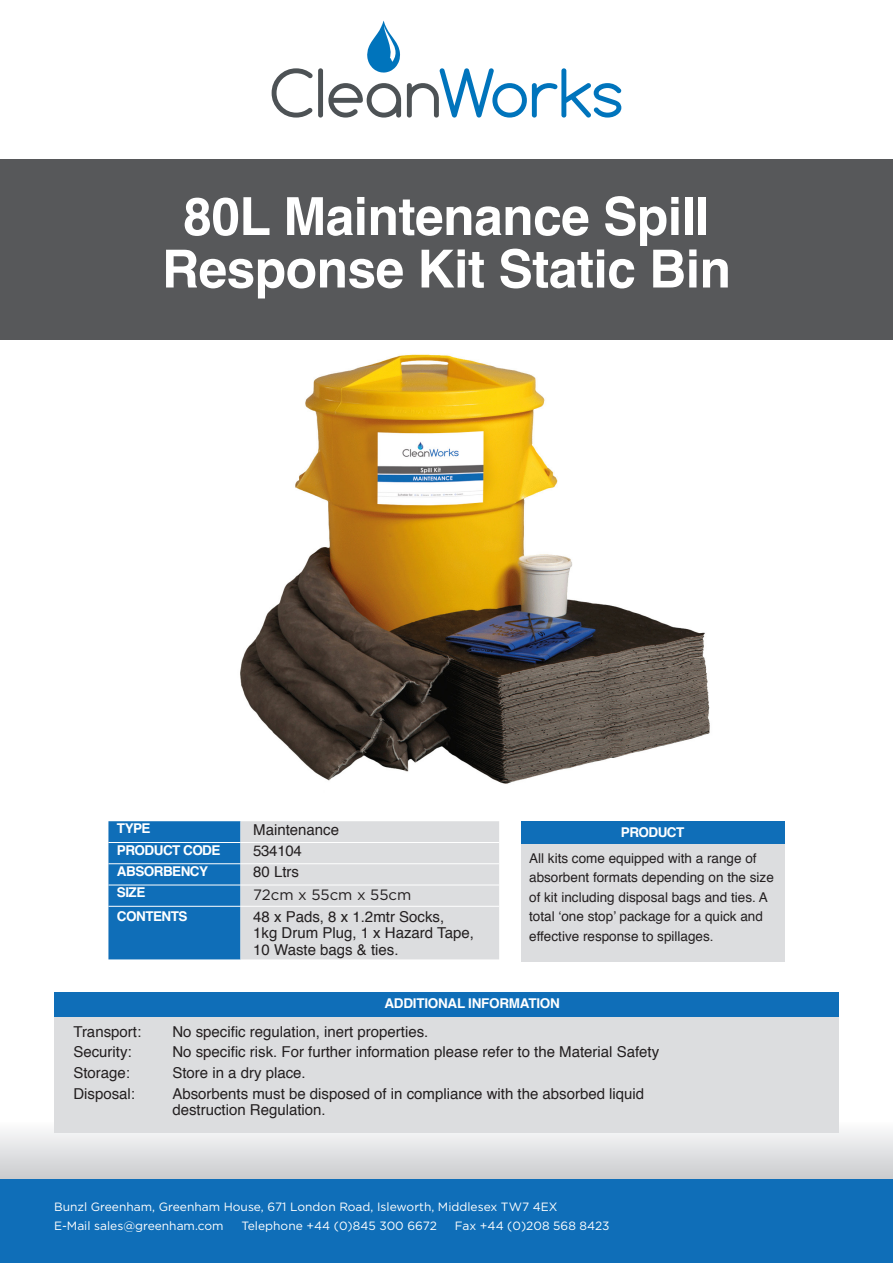
<style>
.page{position:relative;width:893px;height:1263px;background:#fff}
.page>*{position:absolute;margin:0;border:0;box-sizing:border-box;transform-origin:0 0}
.t1{font:700 52.5px/52.5px "Helvetica";letter-spacing:-.01em;color:#fff;text-align:center}
.t2{font:15px/16.5px "Helvetica";color:#231f20}
.t3{font:15px "Gotham";color:#231f20}
.t4{font:13.5px/19.5px "Helvetica";color:#231f20}
.t5{font:700 13.5px "Helvetica";letter-spacing:-.04em;color:#fff}
.t6{font:700 13.5px "Helvetica";letter-spacing:-.02em;color:#fff}
.t7{font:12px "Gotham";color:#fff}
</style>
<div class="page">
<img style="left:240px;top:354px;width:470px;height:430px">
<div style="left:0;top:159px;width:893px;height:181px;background:#57585a"></div>
<svg style="left:0;top:1131px;width:893px;height:48px;background:#dddee0"></svg>
<div style="left:0;top:1179px;width:893px;height:84px;background:#0f6eb8"></div>
<svg style="left:272px;top:21px;width:129px;height:97px"></svg>
<svg style="left:407px;top:68px;width:214px;height:50px"></svg>
<div style="left:54px;top:992px;width:785px;height:24px;background:#0f6eb8"></div>
<div style="left:54px;top:1016px;width:785px;height:116px;background:#dcdddf"></div>
<div style="left:521px;top:821px;width:263px;height:23px;background:#0f6eb8"></div>
<div style="left:521px;top:844px;width:263px;height:117px;background:#dcdddf"></div>
<svg style="left:108px;top:821px;width:391px;height:138px;background:#97b8d2"></svg>
<hr style="left:108px;top:842px;width:132px;height:1px;background:#fff">
<hr style="left:240px;top:842px;width:259px;height:1px;background:#fff">
<hr style="left:108px;top:863px;width:132px;height:1px;background:#fff">
<hr style="left:240px;top:863px;width:259px;height:1px;background:#fff">
<hr style="left:108px;top:885px;width:132px;height:1px;background:#fff">
<hr style="left:240px;top:885px;width:259px;height:1px;background:#fff">
<hr style="left:108px;top:906px;width:132px;height:1px;background:#fff">
<hr style="left:240px;top:906px;width:259px;height:1px;background:#fff">
<p class="t1" style="left:162px;top:191px;width:571px">80L Maintenance Spill<br>Response Kit Static Bin</p>
<p class="t5" style="left:117px;top:818px;width:35px">TYPE</p>
<p class="t2" style="left:253px;top:821px;width:87px">Maintenance</p>
<p class="t5" style="left:117px;top:839px;width:105px">PRODUCT CODE</p>
<p class="t2" style="left:253px;top:843px;width:50px">534104</p>
<p class="t5" style="left:117px;top:860px;width:93px">ABSORBENCY</p>
<p class="t2" style="left:253px;top:864px;width:47px">80 Ltrs</p>
<p class="t5" style="left:117px;top:882px;width:30px">SIZE</p>
<p class="t3" style="left:253px;top:886px;width:160px">72cm x 55cm x 55cm</p>
<p class="t5" style="left:117px;top:905px;width:72px">CONTENTS</p>
<p class="t2" style="left:253px;top:909px;width:222px">48 x Pads, 8 x 1.2mtr Socks,<br>1kg Drum Plug, 1 x Hazard Tape,<br>10 Waste bags &amp; ties.</p>
<p class="t5" style="left:621px;top:822px;width:65px">PRODUCT</p>
<p class="t4" style="left:529px;top:848px;width:246px">All kits come equipped with a range of absorbent formats depending on the size of kit including disposal bags and ties. A total ‘one stop’ package for a quick and effective response to spillages.</p>
<p class="t6" style="left:384px;top:992px;width:177px">ADDITIONAL INFORMATION</p>
<p class="t2" style="left:73px;top:1023px;width:69px">Transport:</p>
<p class="t2" style="left:172px;top:1023px;width:257px">No specific regulation, inert properties.</p>
<p class="t2" style="left:73px;top:1044px;width:60px">Security:</p>
<p class="t2" style="left:172px;top:1044px;width:488px">No specific risk. For further information please refer to the Material Safety</p>
<p class="t2" style="left:73px;top:1065px;width:58px">Storage:</p>
<p class="t2" style="left:172px;top:1065px;width:135px">Store in a dry place.</p>
<p class="t2" style="left:73px;top:1086px;width:63px">Disposal:</p>
<p class="t2" style="left:172px;top:1086px;width:473px">Absorbents must be disposed of in compliance with the absorbed liquid destruction Regulation.</p>
<p class="t7" style="left:54px;top:1199px;width:505px">Bunzl Greenham, Greenham House, 671 London Road, Isleworth, Middlesex TW7 4EX</p>
<p class="t7" style="left:54px;top:1219px;width:171px">E-Mail sales@greenham.com</p>
<p class="t7" style="left:242px;top:1219px;width:197px">Telephone +44 (0)845 300 6672</p>
<p class="t7" style="left:455px;top:1219px;width:156px">Fax +44 (0)208 568 8423</p>
</div>
